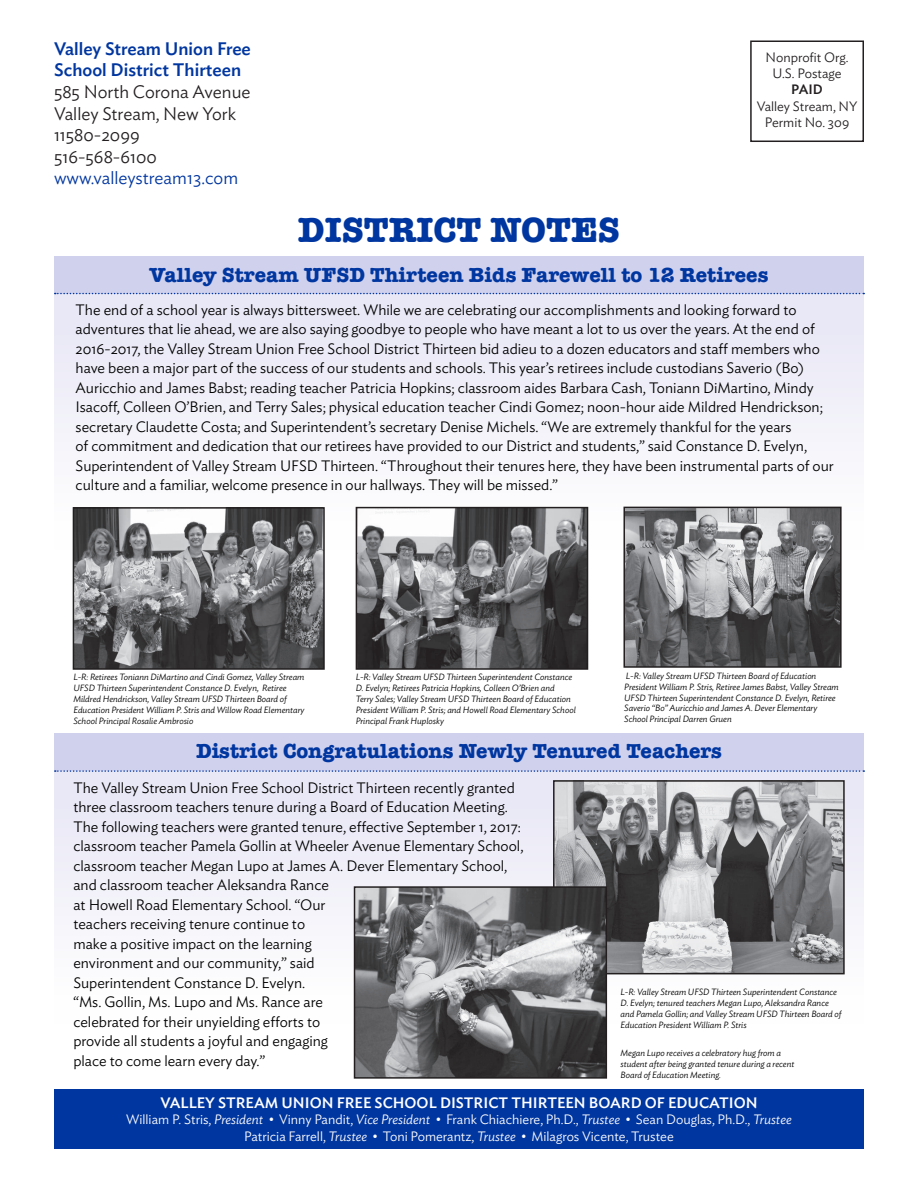
<style>
.page{position:relative;width:918px;height:1188px;background:#fff}
.page>*{position:absolute;margin:0;border:0;box-sizing:border-box;transform-origin:0 0}
.t1{font:700 36px "American Typewriter";color:#0036a0}
.t2{font:700 21px "American Typewriter";color:#0036a0}
.t3{font:300 18px/21.6px "Ideal Sans";color:#231f20}
.t4{font:500 18px/21.6px "Ideal Sans";color:#0036a0}
.t5{font:300 18px "Ideal Sans";color:#0036a0}
.t6{font:300 15px/19.5px "Ideal Sans";color:#000}
.t7{font:500 15px "Ideal Sans";color:#fff}
.t8{font:300 13.5px "Ideal Sans";color:#fff}
.t9{font:300 13.5px "Ideal Sans";color:#231f20}
.t10{font:500 13.5px "Ideal Sans";color:#231f20}
.t11{font:italic 300 9px/10.8px "Ideal Sans";color:#000}
.s1{font-style:italic}
</style>
<div class="page">
<div style="left:54px;top:767px;width:810px;height:257px;background:linear-gradient(to bottom,#e6e5f5,#fff)"></div>
<div style="left:54px;top:293px;width:810px;height:257px;background:#f1f0f9"></div>
<div style="left:54px;top:733px;width:810px;height:38px;background:#d0d1ed"></div>
<div style="left:54px;top:256px;width:810px;height:38px;background:#d0d1ed"></div>
<div style="left:750px;top:40px;width:114px;height:102px;border:2px solid #231f20"></div>
<div style="left:54px;top:1089px;width:810px;height:60px;background:#0036a0"></div>
<img style="left:556px;top:783px;width:286px;height:188px">
<div style="left:553px;top:780px;width:292px;height:194px;border:2px solid #231f20"></div>
<img style="left:356px;top:888px;width:249px;height:189px">
<div style="left:354px;top:886px;width:253px;height:193px;border:1px solid #231f20"></div>
<img style="left:76px;top:510px;width:246px;height:157px">
<div style="left:73px;top:507px;width:252px;height:163px;border:2px solid #231f20"></div>
<img style="left:359px;top:510px;width:226px;height:157px">
<div style="left:356px;top:507px;width:232px;height:163px;border:2px solid #231f20"></div>
<img style="left:626px;top:510px;width:213px;height:155px">
<div style="left:623px;top:507px;width:219px;height:161px;border:2px solid #231f20"></div>
<svg style="left:55px;top:293px;width:809px;height:1px"></svg>
<svg style="left:55px;top:770px;width:809px;height:2px"></svg>
<p class="t4" style="left:54px;top:36px;width:198px">Valley Stream Union Free<br>School District Thirteen</p>
<p class="t3" style="left:54px;top:79px;width:198px">585 North Corona Avenue</p>
<p class="t3" style="left:54px;top:101px;width:183px">Valley Stream, New York<br>11580-2099</p>
<p class="t3" style="left:54px;top:144px;width:104px">516-568-6100</p>
<p class="t5" style="left:54px;top:164px;width:186px">www.valleystream13.com</p>
<p class="t9" style="left:766px;top:47px;width:85px">Nonprofit Org.</p>
<p class="t9" style="left:773px;top:63px;width:71px">U.S. Postage</p>
<p class="t10" style="left:791px;top:79px;width:33px">PAID</p>
<p class="t9" style="left:757px;top:96px;width:102px">Valley Stream, NY</p>
<p class="t9" style="left:765px;top:112px;width:86px">Permit No. 309</p>
<p class="t1" style="left:298px;top:199px;width:324px">DISTRICT NOTES</p>
<p class="t2" style="left:150px;top:256px;width:620px">Valley Stream UFSD Thirteen Bids Farewell to 12 Retirees</p>
<p class="t6" style="left:76px;top:299px;width:760px">The end of a school year is always bittersweet. While we are celebrating our accomplishments and looking forward to adventures that lie ahead, we are also saying goodbye to people who have meant a lot to us over the years. At the end of 2016-2017, the Valley Stream Union Free School District Thirteen bid adieu to a dozen educators and staff members who have been a major part of the success of our students and schools. This year’s retirees include custodians Saverio (Bo)<br>Auricchio and James Babst; reading teacher Patricia Hopkins; classroom aides Barbara Cash, Toniann DiMartino, Mindy Isacoff, Colleen O’Brien, and Terry Sales; physical education teacher Cindi Gomez; noon-hour aide Mildred Hendrickson; secretary Claudette Costa; and Superintendent’s secretary Denise Michels. “We are extremely thankful for the years<br>of commitment and dedication that our retirees have provided to our District and students,” said Constance D. Evelyn, Superintendent of Valley Stream UFSD Thirteen. “Throughout their tenures here, they have been instrumental parts of our culture and a familiar, welcome presence in our hallways. They will be missed.”</p>
<p class="t11" style="left:73px;top:671px;width:233px">L-R: Retirees Toniann DiMartino and Cindi Gomez, Valley Stream UFSD Thirteen Superintendent Constance D. Evelyn, Retiree Mildred Hendrickson, Valley Stream UFSD Thirteen Board of Education President William P. Stris and Willow Road Elementary School Principal Rosalie Ambrosio</p>
<p class="t11" style="left:356px;top:671px;width:222px">L-R: Valley Stream UFSD Thirteen Superintendent Constance D. Evelyn; Retirees Patricia Hopkins, Colleen O’Brien and<br>Terry Sales; Valley Stream UFSD Thirteen Board of Education President William P. Stris; and Howell Road Elementary School Principal Frank Huplosky</p>
<p class="t11" style="left:624px;top:670px;width:216px">L-R: Valley Stream UFSD Thirteen Board of Education President William P. Stris, Retiree James Babst, Valley Stream UFSD Thirteen Superintendent Constance D. Evelyn, Retiree Saverio “Bo” Auricchio and James A. Dever Elementary School Principal Darren Gruen</p>
<p class="t2" style="left:196px;top:733px;width:527px">District Congratulations Newly Tenured Teachers</p>
<p class="t6" style="left:73px;top:777px;width:452px">The Valley Stream Union Free School District Thirteen recently granted three classroom teachers tenure during a Board of Education Meeting.<br>The following teachers were granted tenure, effective September 1, 2017: classroom teacher Pamela Gollin at Wheeler Avenue Elementary School, classroom teacher Megan Lupo at James A. Dever Elementary School, and classroom teacher Aleksandra Rance<br>at Howell Road Elementary School. “Our<br>teachers receiving tenure continue to<br>make a positive impact on the learning<br>environment and our community,” said<br>Superintendent Constance D. Evelyn.<br>“Ms. Gollin, Ms. Lupo and Ms. Rance are<br>celebrated for their unyielding efforts to<br>provide all students a joyful and engaging<br>place to come learn every day.”</p>
<p class="t11" style="left:621px;top:986px;width:222px">L-R: Valley Stream UFSD Thirteen Superintendent Constance D. Evelyn; tenured teachers Megan Lupo, Aleksandra Rance and Pamela Gollin; and Valley Stream UFSD Thirteen Board of Education President William P. Stris</p>
<p class="t11" style="left:621px;top:1047px;width:175px">Megan Lupo receives a celebratory hug from a student after being granted tenure during a recent<br>Board of Education Meeting.</p>
<p class="t7" style="left:160px;top:1091px;width:599px">VALLEY STREAM UNION FREE SCHOOL DISTRICT THIRTEEN BOARD OF EDUCATION</p>
<p class="t8" style="left:126px;top:1109px;width:667px">William P. Stris, <span class="s1">President •</span> Vinny Pandit, <span class="s1">Vice President •</span> Frank Chiachiere, Ph.D., <span class="s1">Trustee •</span> Sean Douglas, Ph.D., <span class="s1">Trustee</span></p>
<p class="t8" style="left:244px;top:1126px;width:431px">Patricia Farrell, <span class="s1">Trustee •</span> Toni Pomerantz, <span class="s1">Trustee •</span> Milagros Vicente, Trustee</p>
</div>
